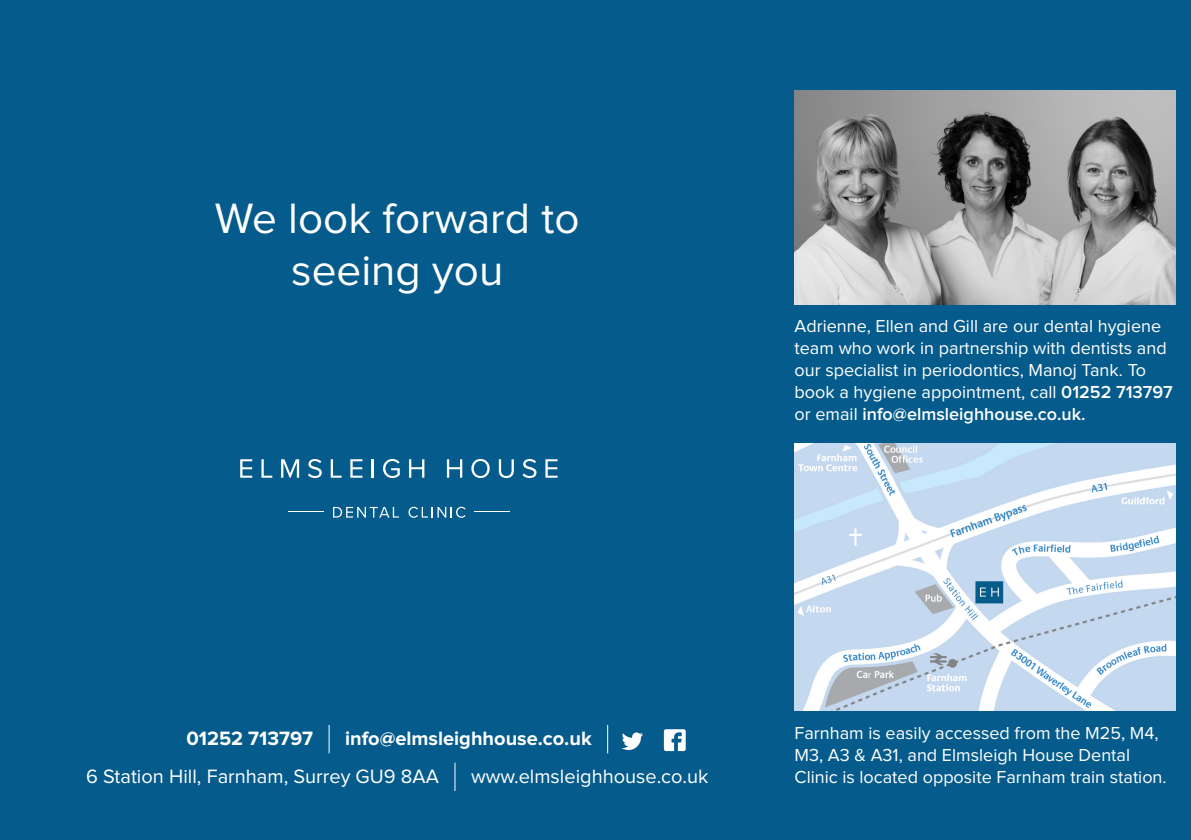
<style>
.page{position:relative;width:1191px;height:840px;background:#fff}
.page>*{position:absolute;margin:0;border:0;box-sizing:border-box;transform-origin:0 0}
.t1{font:44px/52.8px "Proxima Nova";color:#fff;text-align:center}
.t2{font:20px "Proxima Nova";color:#fff}
.t3{font:700 20px "Proxima Nova";color:#fff}
.t4{font:18px/22px "Proxima Nova";color:#fff}
.s1{font-weight:600}
</style>
<div class="page">
<div style="left:0;top:0;width:1191px;height:839px;background:#055b8b"></div>
<svg style="left:328px;top:725px;width:1px;height:28px"></svg>
<svg style="left:607px;top:725px;width:1px;height:28px"></svg>
<svg style="left:454px;top:762px;width:1px;height:28px"></svg>
<svg style="left:333px;top:506px;width:66px;height:11px"></svg>
<svg style="left:408px;top:506px;width:57px;height:11px"></svg>
<hr style="left:475px;top:511px;width:35px;height:1px;background:#fff">
<hr style="left:288px;top:511px;width:36px;height:1px;background:#fff">
<svg style="left:240px;top:459px;width:12px;height:18px"></svg>
<svg style="left:261px;top:459px;width:11px;height:18px"></svg>
<svg style="left:281px;top:459px;width:18px;height:18px"></svg>
<svg style="left:308px;top:459px;width:14px;height:19px"></svg>
<svg style="left:331px;top:459px;width:10px;height:18px"></svg>
<svg style="left:350px;top:459px;width:12px;height:18px"></svg>
<svg style="left:372px;top:459px;width:2px;height:18px"></svg>
<svg style="left:383px;top:459px;width:17px;height:19px"></svg>
<svg style="left:409px;top:459px;width:15px;height:18px"></svg>
<svg style="left:447px;top:459px;width:15px;height:18px"></svg>
<svg style="left:471px;top:459px;width:19px;height:19px"></svg>
<svg style="left:499px;top:459px;width:15px;height:19px"></svg>
<svg style="left:522px;top:459px;width:14px;height:19px"></svg>
<svg style="left:545px;top:459px;width:12px;height:18px"></svg>
<img style="left:794px;top:443px;width:381px;height:267px">
<svg style="left:622px;top:732px;width:21px;height:17px"></svg>
<svg style="left:664px;top:729px;width:21px;height:21px"></svg>
<img style="left:794px;top:91px;width:381px;height:214px">
<h1 class="t1" style="left:215px;top:193px;width:366px">We look forward to seeing you</h1>
<p class="t4" style="left:794px;top:315px;width:380px">Adrienne, Ellen and Gill are our dental hygiene team who work in partnership with dentists and our specialist in periodontics, Manoj Tank. To book a hygiene appointment, call <span class="s1">01252 713797 </span>or email <span class="s1">info@elmsleighhouse.co.uk.</span></p>
<p class="t3" style="left:186px;top:728px;width:128px">01252 713797</p>
<p class="t3" style="left:345px;top:728px;width:248px">info@elmsleighhouse.co.uk</p>
<p class="t2" style="left:86px;top:766px;width:354px">6 Station Hill, Farnham, Surrey GU9 8AA</p>
<p class="t2" style="left:471px;top:766px;width:239px">www.elmsleighhouse.co.uk</p>
<p class="t4" style="left:794px;top:722px;width:374px">Farnham is easily accessed from the M25, M4,<br>M3, A3 &amp; A31, and Elmsleigh House Dental<br>Clinic is located opposite Farnham train station.</p>
</div>
